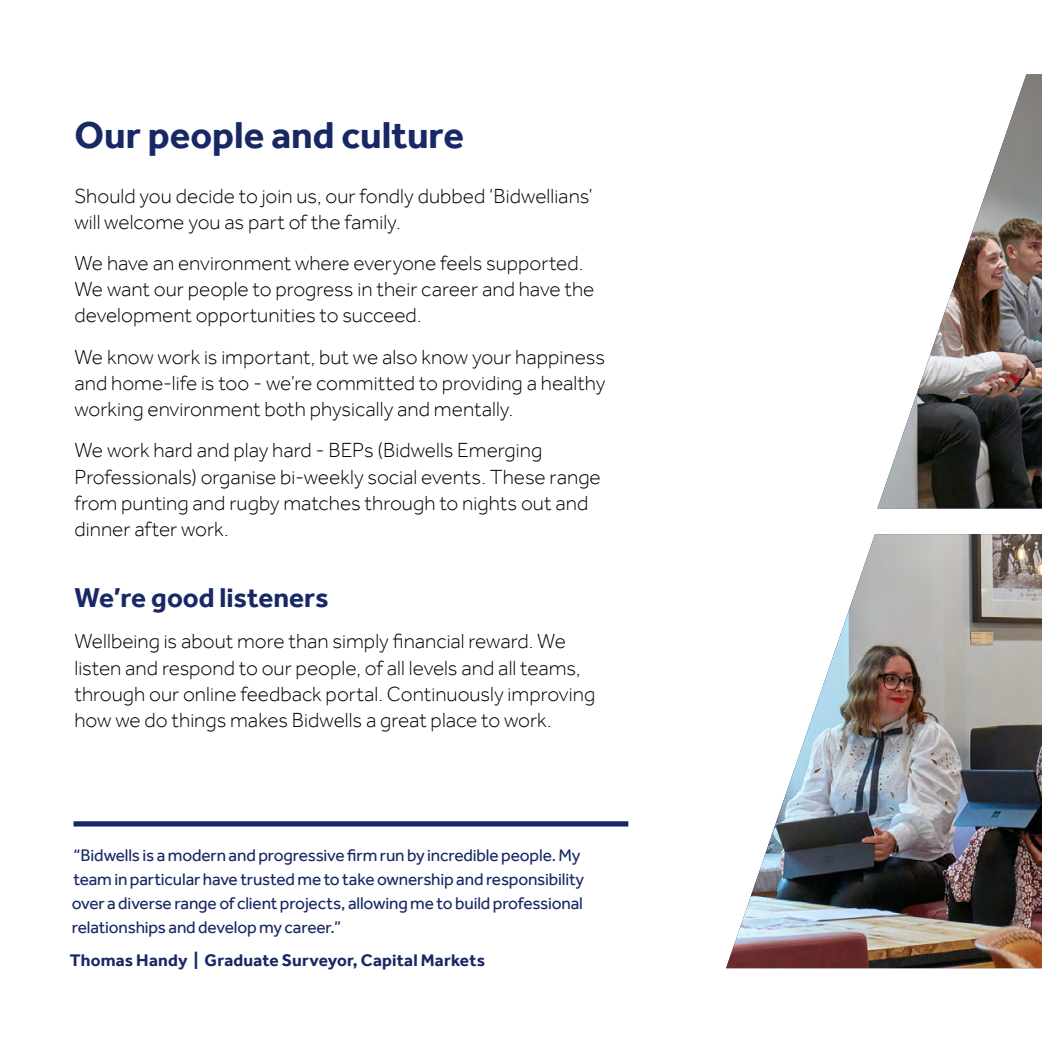
<style>
.page{position:relative;width:1042px;height:1042px;background:#fff}
.page>*{position:absolute;margin:0;border:0;box-sizing:border-box;transform-origin:0 0}
.t1{font:700 38.5px "Effra";color:#182865}
.t2{font:700 28px "Effra";color:#182865}
.t3{font:300 21px/26.2px "Effra";color:#000}
.t4{font:17.32px/23.8px "Effra";letter-spacing:-.01em;color:#182865}
.t5{font:700 17.32px "Effra";letter-spacing:.01em;color:#182865}
</style>
<div class="page">
<img style="left:726px;top:534px;width:316px;height:434px">
<img style="left:877px;top:74px;width:165px;height:434px">
<div style="left:73px;top:821px;width:555px;height:5px;background:#182865"></div>
<h1 class="t1" style="left:74px;top:112px;width:391px">Our people and culture</h1>
<p class="t3" style="left:74px;top:182px;width:520px">Should you decide to join us, our fondly dubbed ‘Bidwellians’ will welcome you as part of the family.</p>
<p class="t3" style="left:74px;top:250px;width:521px">We have an environment where everyone feels supported.<br>We want our people to progress in their career and have the development opportunities to succeed.</p>
<p class="t3" style="left:74px;top:343px;width:532px;text-align:justify">We know work is important, but we also know your happiness and home-life is too - we’re committed to providing a healthy working environment both physically and mentally.</p>
<p class="t3" style="left:74px;top:437px;width:528px">We work hard and play hard - BEPs (Bidwells Emerging Professionals) organise bi-weekly social events. These range from punting and rugby matches through to nights out and dinner after work.</p>
<h2 class="t2" style="left:74px;top:581px;width:256px">We’re good listeners</h2>
<p class="t3" style="left:74px;top:628px;width:522px">Wellbeing is about more than simply financial reward. We listen and respond to our people, of all levels and all teams, through our online feedback portal. Continuously improving how we do things makes Bidwells a great place to work.</p>
<p class="t4" style="left:72px;top:843px;width:514px">“Bidwells is a modern and progressive firm run by incredible people. My team in particular have trusted me to take ownership and responsibility over a diverse range of client projects, allowing me to build professional relationships and develop my career.”</p>
<p class="t5" style="left:70px;top:949px;width:417px">Thomas Handy | Graduate Surveyor, Capital Markets</p>
</div>
